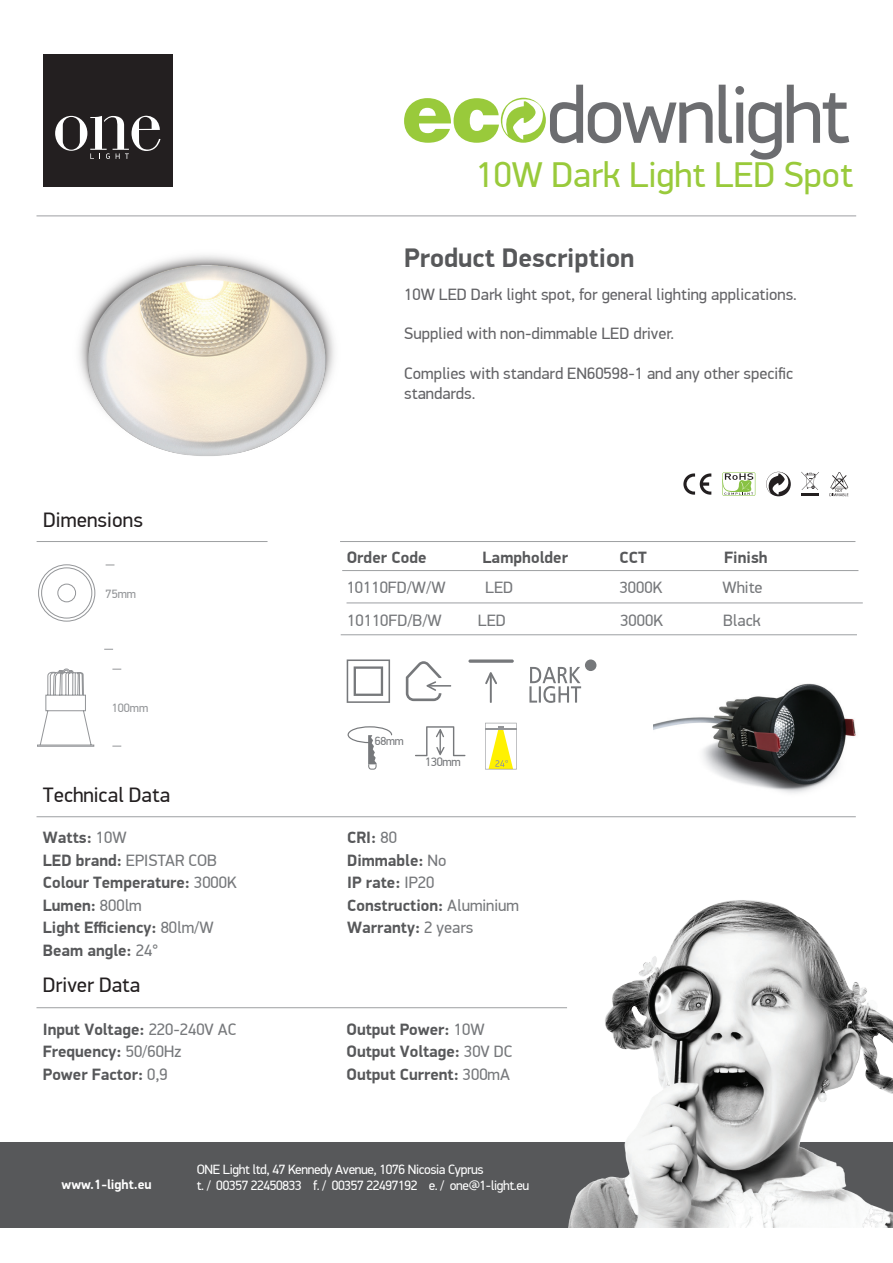
<style>
.page{position:relative;width:893px;height:1263px;background:#fff}
.page>*{position:absolute;margin:0;border:0;box-sizing:border-box;transform-origin:0 0}
.t1{font:81.15px "PF Din Display Pro";letter-spacing:-.045em;color:#6c6d70}
.t2{font:36px "PF Din Display Pro";color:#99ca3b}
.t3{font:700 27px "PF Din Display Pro";color:#57585a}
.t4{font:21px "PF Din Display Pro";color:#231f20}
.t5{font:700 16.5px/22.5px "PF Din Display Pro";color:#57585a}
.t6{font:16.5px/19.8px "PF Din Display Pro";color:#636366}
.t7{font:16.5px "PF Din Display Pro";color:#76787b}
.t8{font:13.5px "PF Din Display Pro";letter-spacing:-.025em;color:#fff}
.t9{font:700 13.5px "PF Din Display Pro";color:#fff}
.t10{font:12.3px "PF Din Display Pro";letter-spacing:-.025em;color:#76787b}
.t11{font:12.15px "PF Din Display Pro";color:#939598}
.t12{font:11.85px "PF Din Display Pro";color:#76787b}
.s1{font-weight:400;color:#76787b}
</style>
<div class="page">
<div style="left:0;top:1142px;width:893px;height:85px;background:#57585a"></div>
<hr style="left:37px;top:816px;width:819px;height:1px;background:#9d9fa2">
<div style="left:43px;top:54px;width:129px;height:133px;background:#231f20"></div>
<svg style="left:55px;top:115px;width:105px;height:44px"></svg>
<hr style="left:37px;top:1007px;width:530px;height:1px;background:#9d9fa2">
<svg style="left:766px;top:472px;width:25px;height:24px"></svg>
<svg style="left:801px;top:472px;width:18px;height:18px"></svg>
<hr style="left:801px;top:493px;width:18px;height:3px;background:#231f20">
<svg style="left:683px;top:473px;width:28px;height:22px"></svg>
<div style="left:722px;top:472px;width:34px;height:24px;background:#d0e7b6;border-radius:2px"></div>
<svg style="left:722px;top:472px;width:33px;height:24px"></svg>
<svg style="left:829px;top:472px;width:19px;height:24px"></svg>
<img style="left:555px;top:900px;width:338px;height:327px">
<hr style="left:340px;top:541px;width:515px;height:1px;background:#9d9fa2">
<svg style="left:348px;top:726px;width:44px;height:44px"></svg>
<svg style="left:415px;top:726px;width:50px;height:30px"></svg>
<hr style="left:490px;top:673px;width:2px;height:30px;background:#76787b">
<svg style="left:485px;top:672px;width:12px;height:12px"></svg>
<svg style="left:468px;top:659px;width:46px;height:4px"></svg>
<svg style="left:347px;top:659px;width:43px;height:44px"></svg>
<div style="left:585px;top:659px;width:11px;height:12px;background:#76787b;border-radius:50%"></div>
<svg style="left:529px;top:667px;width:52px;height:36px"></svg>
<hr style="left:37px;top:541px;width:231px;height:1px;background:#9d9fa2">
<svg style="left:404px;top:97px;width:142px;height:46px"></svg>
<img style="left:79px;top:255px;width:256px;height:201px">
<hr style="left:37px;top:216px;width:819px;height:1px;background:#9d9fa2">
<hr style="left:342px;top:570px;width:516px;height:1px;background:#9d9fa2">
<hr style="left:341px;top:634px;width:516px;height:1px;background:#9d9fa2">
<hr style="left:347px;top:603px;width:516px;height:1px;background:#9d9fa2">
<img style="left:653px;top:683px;width:203px;height:111px">
<svg style="left:37px;top:564px;width:58px;height:183px"></svg>
<svg style="left:485px;top:723px;width:32px;height:46px"></svg>
<hr style="left:427px;top:685px;width:24px;height:2px;background:#76787b">
<svg style="left:406px;top:661px;width:35px;height:40px"></svg>
<h1 class="t1" style="left:546px;top:67px;width:305px">downlight</h1>
<h2 class="t2" style="left:476px;top:153px;width:379px">10W Dark Light LED Spot</h2>
<p class="t4" style="left:43px;top:508px;width:101px">Dimensions</p>
<p class="t11" style="left:106px;top:586px;width:32px">75mm</p>
<p class="t11" style="left:112px;top:701px;width:38px">100mm</p>
<p class="t4" style="left:43px;top:782px;width:129px">Technical Data</p>
<h3 class="t3" style="left:404px;top:241px;width:232px">Product Description</h3>
<p class="t6" style="left:404px;top:284px;width:394px">10W LED Dark light spot, for general lighting applications.</p>
<p class="t6" style="left:404px;top:324px;width:271px">Supplied with non-dimmable LED driver.</p>
<p class="t6" style="left:404px;top:364px;width:390px">Complies with standard EN60598-1 and any other specific standards.</p>
<p class="t5" style="left:347px;top:546px;width:81px">Order Code</p>
<p class="t5" style="left:482px;top:546px;width:87px">Lampholder</p>
<p class="t5" style="left:619px;top:546px;width:29px">CCT</p>
<p class="t5" style="left:724px;top:546px;width:45px">Finish</p>
<p class="t7" style="left:347px;top:578px;width:100px">10110FD/W/W</p>
<p class="t7" style="left:485px;top:578px;width:30px">LED</p>
<p class="t7" style="left:620px;top:578px;width:44px">3000K</p>
<p class="t7" style="left:722px;top:578px;width:42px">White</p>
<p class="t7" style="left:347px;top:610px;width:96px">10110FD/B/W</p>
<p class="t7" style="left:478px;top:610px;width:30px">LED</p>
<p class="t7" style="left:620px;top:610px;width:44px">3000K</p>
<p class="t7" style="left:723px;top:610px;width:39px">Black</p>
<p class="t12" style="left:375px;top:734px;width:30px">68mm</p>
<p class="t10" style="left:425px;top:755px;width:37px">130mm</p>
<p class="t5" style="left:43px;top:827px;width:195px">Watts: <span class="s1">10W<br></span>LED brand: <span class="s1">EPISTAR COB<br></span>Colour Temperature: <span class="s1">3000K<br></span>Lumen: <span class="s1">800lm<br></span>Light Efficiency: <span class="s1">80lm/W<br></span>Beam angle: <span class="s1">24°</span></p>
<p class="t5" style="left:347px;top:827px;width:173px">CRI: <span class="s1">80<br></span>Dimmable: <span class="s1">No<br></span>IP rate: <span class="s1">IP20<br></span>Construction: <span class="s1">Aluminium<br></span>Warranty: <span class="s1">2 years</span></p>
<p class="t4" style="left:43px;top:973px;width:99px">Driver Data</p>
<p class="t5" style="left:43px;top:1018px;width:195px">Input Voltage: <span class="s1">220-240V AC<br></span>Frequency: <span class="s1">50/60Hz<br></span>Power Factor: <span class="s1">0,9</span></p>
<p class="t5" style="left:346px;top:1018px;width:168px">Output Power: <span class="s1">10W<br></span>Output Voltage: <span class="s1">30V DC<br></span>Output Current: <span class="s1">300mA</span></p>
<p class="t8" style="left:197px;top:1161px;width:288px">ONE Light ltd, 47 Kennedy Avenue, 1076 Nicosia Cyprus</p>
<p class="t9" style="left:62px;top:1176px;width:92px">www.1-light.eu</p>
<p class="t8" style="left:197px;top:1177px;width:334px">t. / 00357 22450833 f. / 00357 22497192 e. / one@1-light.eu</p>
</div>
